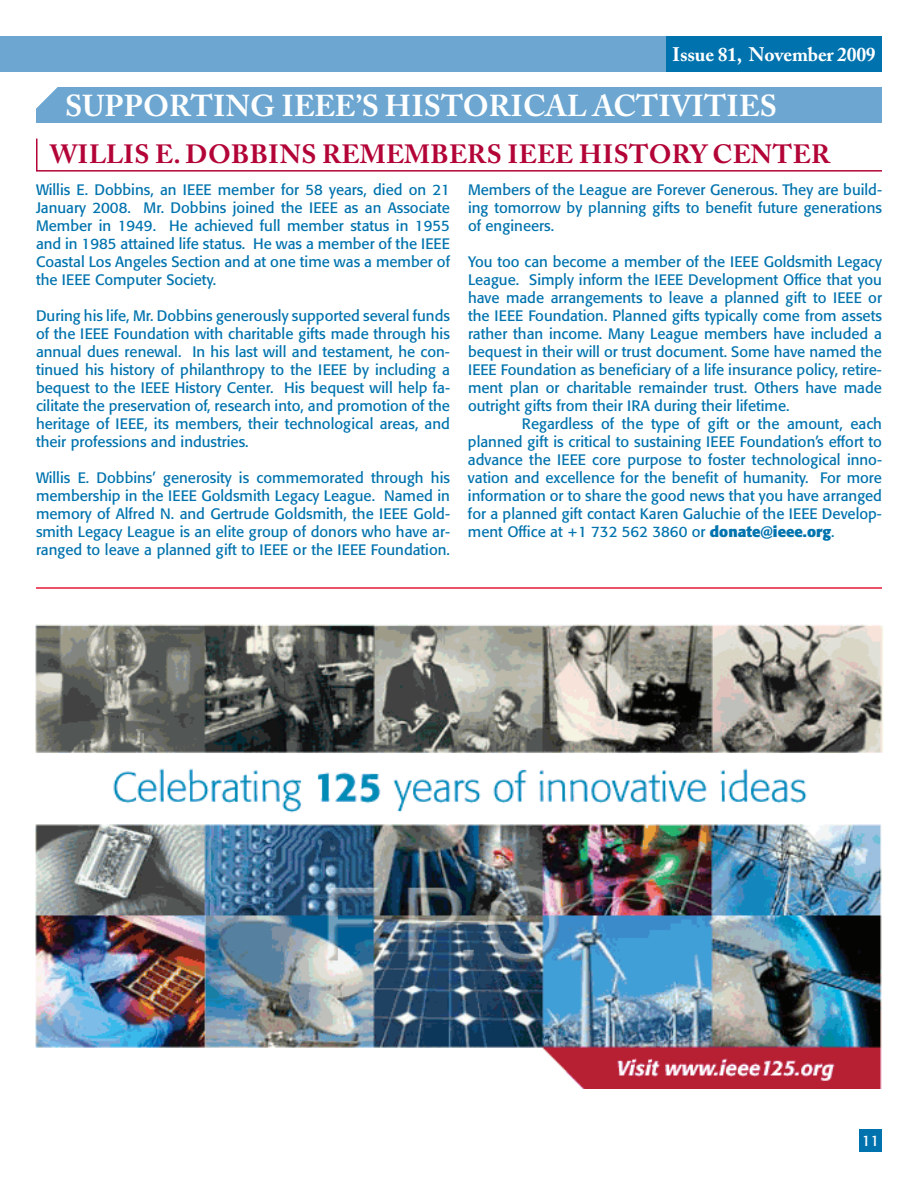
<style>
.page{position:relative;width:918px;height:1188px;background:#fff}
.page>*{position:absolute;margin:0;border:0;box-sizing:border-box;transform-origin:0 0}
.t1{font:700 30px "Adobe Caslon Pro";color:#fff}
.t2{font:700 26.25px "Adobe Caslon Pro";letter-spacing:.015em;color:#b30437}
.t3{font:700 19.5px "Adobe Caslon Pro";letter-spacing:-.01em;color:#fff}
.t4{font:15px/18px "Formata BQ";color:#0073ae;text-align:justify}
.t5{font:15px "Formata BQ";color:#fff}
.s1{font-weight:700}
</style>
<div class="page">
<div style="left:0;top:36px;width:882px;height:36px;background:#6da7d1"></div>
<div style="left:666px;top:36px;width:216px;height:36px;background:#0073ae"></div>
<div style="left:859px;top:1130px;width:23px;height:22px;background:#0073ae"></div>
<svg style="left:36px;top:138px;width:846px;height:34px"></svg>
<img style="left:35px;top:624px;width:848px;height:464px">
<hr style="left:36px;top:587px;width:846px;height:2px;background:#e51836">
<div style="left:36px;top:87px;width:846px;height:36px;background:#6da7d1"></div>
<svg style="left:36px;top:87px;width:22px;height:22px"></svg>
<h3 class="t3" style="left:672px;top:43px;width:205px">ISSUE 81, NOVEMBER 2009</h3>
<h1 class="t1" style="left:65px;top:89px;width:102px">SUPPORT</h1>
<h1 class="t1" style="left:213px;top:89px;width:253px">ING IEEE’S HISTOR</h1>
<h1 class="t1" style="left:511px;top:89px;width:268px">ICAL ACTIVITIES</h1>
<h2 class="t2" style="left:50px;top:138px;width:235px">WILLIS E. DOBBINS</h2>
<h2 class="t2" style="left:322px;top:138px;width:510px">REMEMBERS IEEE HISTORY CENTER</h2>
<p class="t4" style="left:36px;top:180px;width:416px">Willis E. Dobbins, an IEEE member for 58 years, died on 21<br>January 2008. Mr. Dobbins joined the IEEE as an Associate Member in 1949. He achieved full member status in 1955 and in 1985 attained life status. He was a member of the IEEE Coastal Los Angeles Section and at one time was a member of the IEEE Computer Society.</p>
<p class="t4" style="left:36px;top:306px;width:416px">During his life, Mr. Dobbins generously supported several funds of the IEEE Foundation with charitable gifts made through his annual dues renewal. In his last will and testament, he con&shy;tinued his history of philanthropy to the IEEE by including a bequest to the IEEE History Center. His bequest will help fa&shy;cilitate the preservation of, research into, and promotion of the heritage of IEEE, its members, their technological areas, and their professions and industries.</p>
<p class="t4" style="left:36px;top:468px;width:416px">Willis E. Dobbins’ generosity is commemorated through his membership in the IEEE Goldsmith Legacy League. Named in memory of Alfred N. and Gertrude Goldsmith, the IEEE Gold&shy;smith Legacy League is an elite group of donors who have ar&shy;ranged to leave a planned gift to IEEE or the IEEE Foundation.</p>
<p class="t4" style="left:468px;top:180px;width:415px">Members of the League are Forever Generous. They are build&shy;ing tomorrow by planning gifts to benefit future generations of engineers.</p>
<p class="t4" style="left:468px;top:252px;width:416px">You too can become a member of the IEEE Goldsmith Legacy League. Simply inform the IEEE Development Office that you have made arrangements to leave a planned gift to IEEE or the IEEE Foundation. Planned gifts typically come from assets rather than income. Many League members have included a bequest in their will or trust document. Some have named the IEEE Foundation as beneficiary of a life insurance policy, retire&shy;ment plan or charitable remainder trust. Others have made outright gifts from their IRA during their lifetime.</p>
<p class="t4" style="left:468px;top:414px;width:416px;text-indent:54px">Regardless of the type of gift or the amount, each planned gift is critical to sustaining IEEE Foundation’s effort to advance the IEEE core purpose to foster technological inno&shy;vation and excellence for the benefit of humanity. For more information or to share the good news that you have arranged for a planned gift contact Karen Galuchie of the IEEE Develop&shy;ment Office at +1 732 562 3860 or <span class="s1">donate@ieee.org</span>.</p>
<p class="t5" style="left:862px;top:1132px;width:19px">11</p>
</div>
